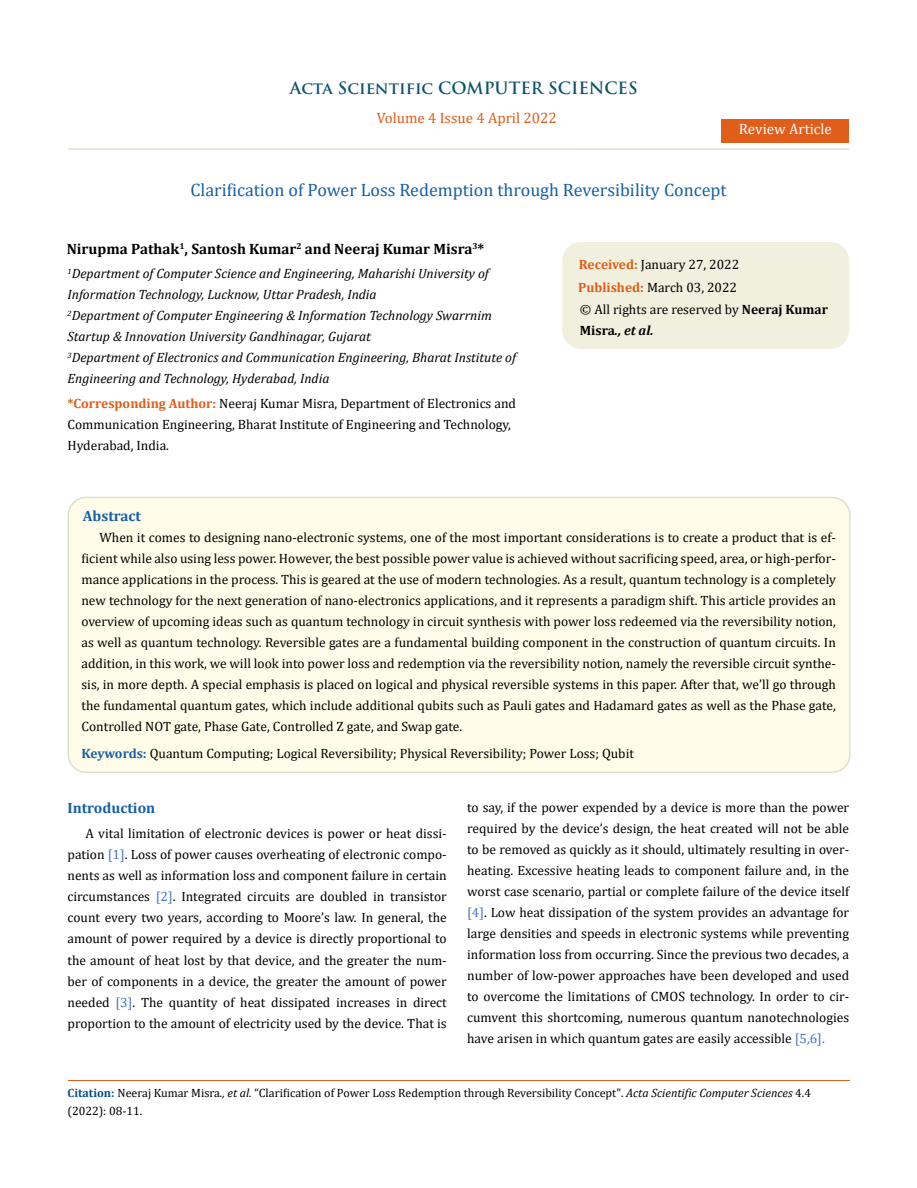
<style>
.page{position:relative;width:917px;height:1188px;background:#fff}
.page>*{position:absolute;margin:0;border:0;box-sizing:border-box;transform-origin:0 0}
.t1{font:18px "Cambria";color:#1560a6}
.t2{font:700 16.5px "Trajan Pro";color:#0e546a}
.t3{font:700 15px "Cambria";color:#000}
.t4{font:15px "Cambria";color:#e05d1a}
.t5{font:700 15px "Cambria";color:#1560a6}
.t6{font:15px "Cambria";color:#fff}
.t7{font:13.5px/21px "Cambria";color:#000}
.t8{font:italic 13.5px/21px "Cambria";color:#000}
.t9{font:12px/18px "Cambria";color:#000}
.s1{font-weight:700;color:#e05d1a}
.s2{font-weight:700}
.s3{font-weight:700;font-style:italic}
.s4{font-weight:700;color:#1560a6}
.s5{color:#4472c4}
.s6{font-weight:700;color:#035089}
.s7{font-style:italic}
</style>
<div class="page">
<div style="left:721px;top:119px;width:128px;height:23px;background:#e05d1a"></div>
<div style="left:563px;top:243px;width:285px;height:105px;background:#f1f0de;border-radius:18px"></div>
<div style="left:562px;top:242px;width:287px;height:107px;border:2px solid #f1f0de;border-radius:18px"></div>
<div style="left:68px;top:497px;width:781px;height:275px;background:#fffde9;border-radius:18px"></div>
<div style="left:67px;top:497px;width:783px;height:276px;border:2px solid #e0dfcd;border-radius:18px"></div>
<hr style="left:68px;top:1081px;width:781px;height:1px;background:#e05d1a">
<hr style="left:67px;top:148px;width:782px;height:2px;background:#e0dfcd">
<p class="t2" style="left:290px;top:77px;width:349px">Acta Scientific COMPUTER SCIENCES</p>
<p class="t4" style="left:376px;top:109px;width:182px">Volume 4 Issue 4 April 2022</p>
<p class="t6" style="left:739px;top:120px;width:94px">Review Article</p>
<h1 class="t1" style="left:190px;top:180px;width:537px">Clarification of Power Loss Redemption through Reversibility Concept</h1>
<p class="t3" style="left:67px;top:239px;width:419px">Nirupma Pathak<sup>1</sup>, Santosh Kumar<sup>2</sup> and Neeraj Kumar Misra<sup>3</sup>*</p>
<p class="t8" style="left:67px;top:263px;width:450px"><sup>1</sup>Department of Computer Science and Engineering, Maharishi University of Information Technology, Lucknow, Uttar Pradesh, India<br><sup>2</sup>Department of Computer Engineering &amp; Information Technology Swarrnim Startup &amp; Innovation University Gandhinagar, Gujarat<br><sup>3</sup>Department of Electronics and Communication Engineering, Bharat Institute of Engineering and Technology, Hyderabad, India</p>
<p class="t7" style="left:67px;top:393px;width:450px"><span class="s1">*Corresponding Author:</span> Neeraj Kumar Misra, Department of Electronics and<br>Communication Engineering, Bharat Institute of Engineering and Technology,<br>Hyderabad, India.</p>
<p class="t7" style="left:578px;top:253px;width:163px;line-height:23px"><span class="s1">Received:</span> January 27, 2022<br><span class="s1">Published:</span> March 03, 2022</p>
<p class="t7" style="left:580px;top:298px;width:250px">© All rights are reserved by <span class="s2">Neeraj Kumar<br>Misra</span><span class="s3">., et al.</span></p>
<p class="t5" style="left:83px;top:505px;width:60px">Abstract</p>
<p class="t7" style="left:81px;top:527px;width:756px;text-align:justify;text-indent:18px">When it comes to designing nano-electronic systems, one of the most important considerations is to create a product that is ef&shy;ficient while also using less power. However, the best possible power value is achieved without sacrificing speed, area, or high-perfor&shy;mance applications in the process. This is geared at the use of modern technologies. As a result, quantum technology is a completely new technology for the next generation of nano-electronics applications, and it represents a paradigm shift. This article provides an overview of upcoming ideas such as quantum technology in circuit synthesis with power loss redeemed via the reversibility notion, as well as quantum technology. Reversible gates are a fundamental building component in the construction of quantum circuits. In addition, in this work, we will look into power loss and redemption via the reversibility notion, namely the reversible circuit synthe&shy;sis, in more depth. A special emphasis is placed on logical and physical reversible systems in this paper. After that, we’ll go through the fundamental quantum gates, which include additional qubits such as Pauli gates and Hadamard gates as well as the Phase gate, Controlled NOT gate, Phase Gate, Controlled Z gate, and Swap gate.</p>
<p class="t7" style="left:81px;top:743px;width:554px"><span class="s4">Keywords:</span> Quantum Computing; Logical Reversibility; Physical Reversibility; Power Loss; Qubit</p>
<p class="t5" style="left:67px;top:797px;width:89px">Introduction</p>
<p class="t7" style="left:67px;top:823px;width:381px;text-align:justify;text-indent:18px">A vital limitation of electronic devices is power or heat dissi&shy;pation <span class="s5">[1]</span>. Loss of power causes overheating of electronic compo&shy;nents as well as information loss and component failure in certain circumstances <span class="s5">[2]</span>. Integrated circuits are doubled in transistor count every two years, according to Moore’s law. In general, the amount of power required by a device is directly proportional to the amount of heat lost by that device, and the greater the num&shy;ber of components in a device, the greater the amount of power needed <span class="s5">[3]</span>. The quantity of heat dissipated increases in direct proportion to the amount of electricity used by the device. That is</p>
<p class="t7" style="left:467px;top:797px;width:383px;text-align:justify">to say, if the power expended by a device is more than the power required by the device’s design, the heat created will not be able to be removed as quickly as it should, ultimately resulting in over&shy;heating. Excessive heating leads to component failure and, in the worst case scenario, partial or complete failure of the device itself <span class="s5">[4]</span>. Low heat dissipation of the system provides an advantage for large densities and speeds in electronic systems while preventing information loss from occurring. Since the previous two decades, a number of low-power approaches have been developed and used to overcome the limitations of CMOS technology. In order to cir&shy;cumvent this shortcoming, numerous quantum nanotechnologies have arisen in which quantum gates are easily accessible <span class="s5">[5,6].</span></p>
<p class="t9" style="left:68px;top:1084px;width:745px"><span class="s6">Citation:</span> Neeraj Kumar Misra<span class="s7">., et al.</span> “Clarification of Power Loss Redemption through Reversibility Concept". <span class="s7">Acta Scientific Computer Sciences</span> 4.4 (2022): 08-11.</p>
</div>
